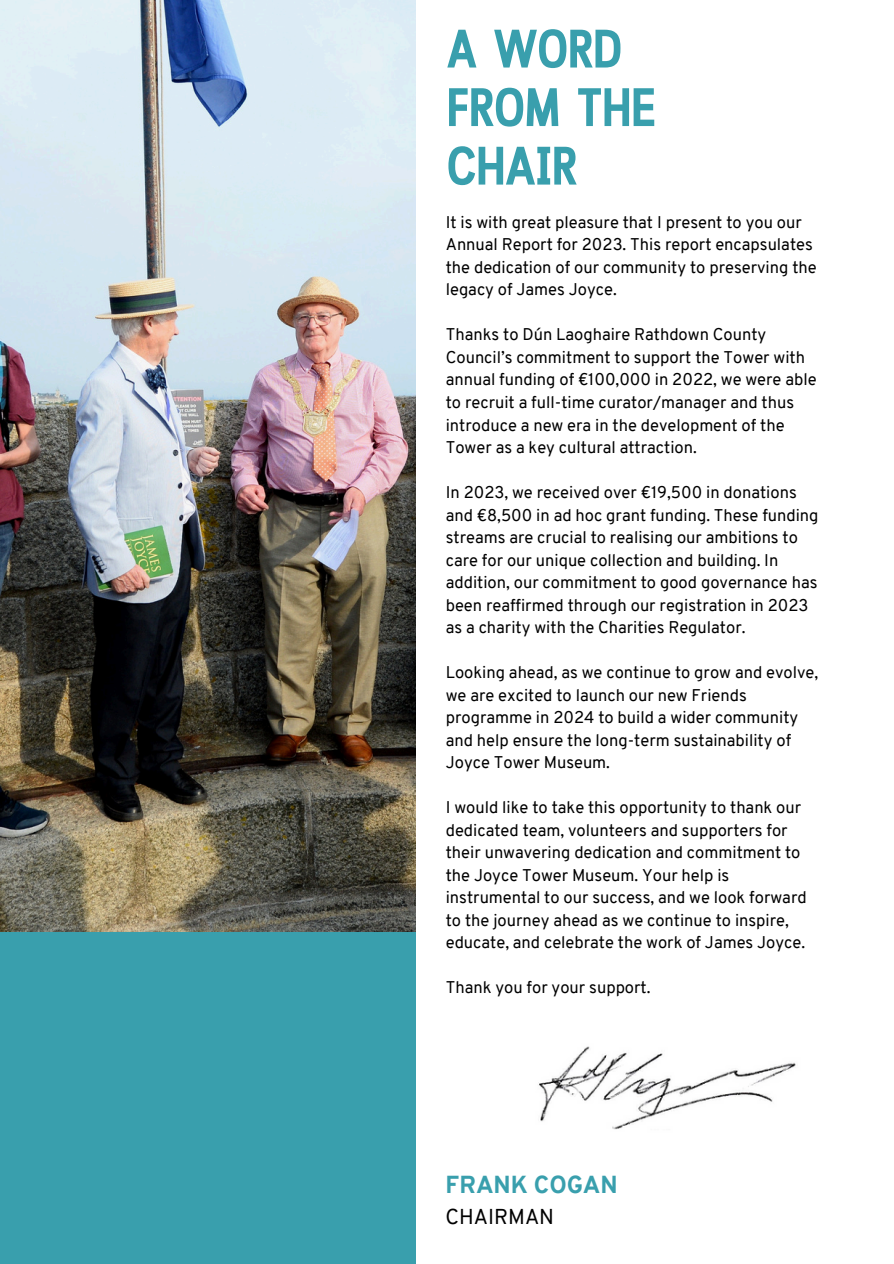
<style>
.page{position:relative;width:894px;height:1264px;background:#fff}
.page>*{position:absolute;margin:0;border:0;box-sizing:border-box;transform-origin:0 0}
.t1{font:700 54px/58.5px "Cloud Cond";color:#399fad}
.t2{font:800 24px "Overpass";color:#399fad}
.t3{font:21px "Overpass";color:#000001}
.t4{font:16.5px/22.5px "Overpass";color:#000001}
</style>
<div class="page">
<img style="left:0;top:0;width:416px;height:932px">
<div style="left:0;top:932px;width:415px;height:331px;background:#399fad"></div>
<img style="left:538px;top:1046px;width:258px;height:84px">
<p class="t1" style="left:446px;top:24px;width:210px">A WORD<br>FROM THE<br>CHAIR</p>
<p class="t4" style="left:445px;top:212px;width:372px">It is with great pleasure that I present to you our Annual Report for 2023. This report encapsulates the dedication of our community to preserving the legacy of James Joyce.</p>
<p class="t4" style="left:445px;top:325px;width:372px">Thanks to Dún Laoghaire Rathdown County Council’s commitment to support the Tower with annual funding of €100,000 in 2022, we were able to recruit a full-time curator/manager and thus introduce a new era in the development of the Tower as a key cultural attraction.</p>
<p class="t4" style="left:445px;top:482px;width:374px">In 2023, we received over €19,500 in donations and €8,500 in ad hoc grant funding. These funding streams are crucial to realising our ambitions to care for our unique collection and building. In addition, our commitment to good governance has been reaffirmed through our registration in 2023 as a charity with the Charities Regulator.</p>
<p class="t4" style="left:445px;top:662px;width:374px">Looking ahead, as we continue to grow and evolve, we are excited to launch our new Friends programme in 2024 to build a wider community and help ensure the long-term sustainability of Joyce Tower Museum.</p>
<h2 class="t4" style="left:445px;top:797px;width:362px">I would like to take this opportunity to thank our dedicated team, volunteers and supporters for their unwavering dedication and commitment to the Joyce Tower Museum. Your help is instrumental to our success, and we look forward to the journey ahead as we continue to inspire, educate, and celebrate the work of James Joyce.</h2>
<h3 class="t4" style="left:445px;top:977px;width:206px">Thank you for your support.</h3>
<p class="t2" style="left:445px;top:1175px;width:174px">FRANK COGAN</p>
<p class="t3" style="left:445px;top:1208px;width:110px">CHAIRMAN</p>
</div>
